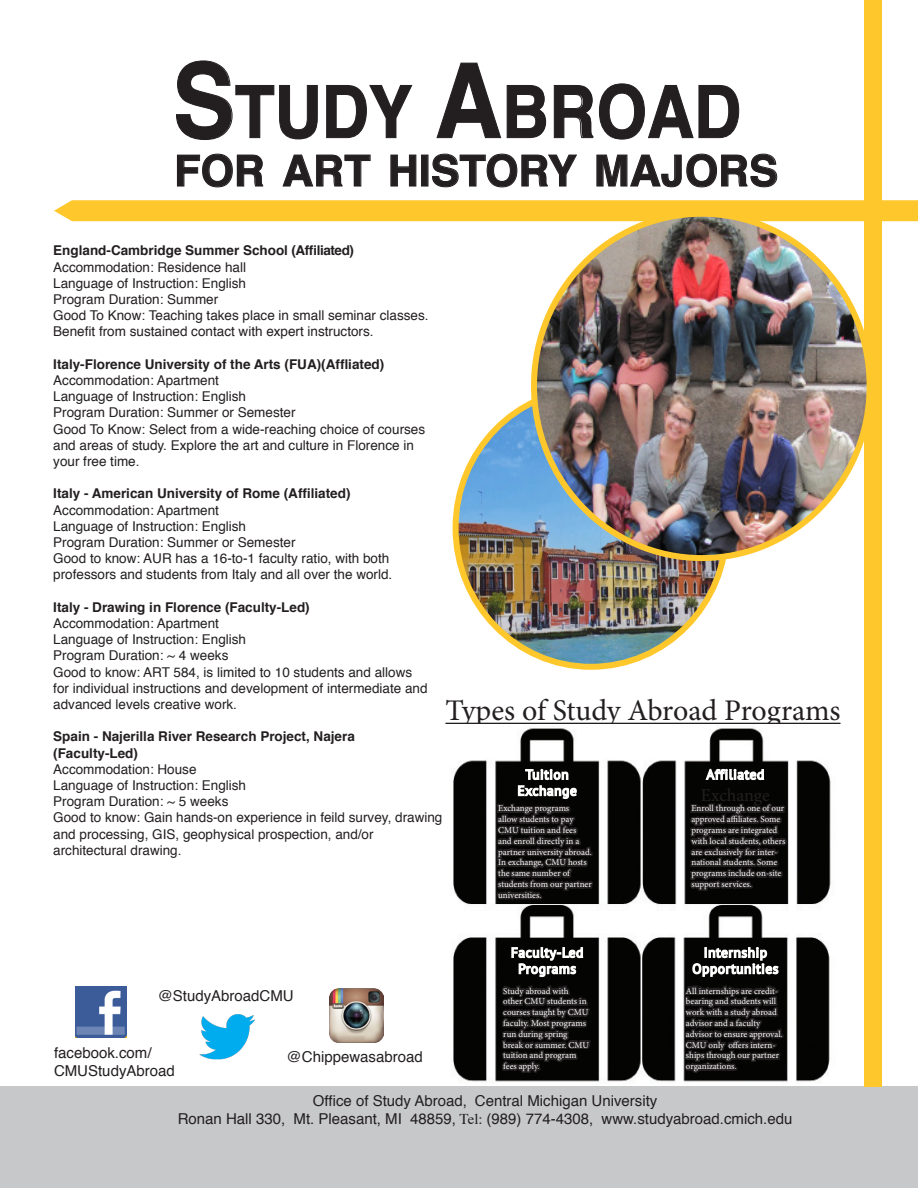
<style>
.page{position:relative;width:918px;height:1188px;background:#fff}
.page>*{position:absolute;margin:0;border:0;box-sizing:border-box;transform-origin:0 0}
.Study_Abroad-_page_1{font:700 72.45px "Helvetica";color:#231f20;scale:.9 1}
.Page_Heading_2{font:700 43.05px "Helvetica";color:#231f20}
.t1{font:30px "Minion Pro";letter-spacing:-.01em;color:#231f20}
.t2{font:18px "Minion Pro";letter-spacing:-.01em;color:#231f20}
.Process_heading{font:15px/18px "Helvetica";color:#231f20;text-align:center}
.t3{font:13.5px/16.2px "Helvetica";color:#231f20}
.t4{font:700 13.5px "Helvetica";color:#231f20}
.t5{font:9px/10.8px "Minion Pro";letter-spacing:-.005em;color:#fff}
.s1{font-size:103.5px}
.s2{font-family:"Times"}
</style>
<div class="page">
<hr style="left:446px;top:723px;width:395px;height:1px;background:#231f20">
<img style="left:456px;top:399px;width:270px;height:268px">
<div style="left:0;top:1087px;width:918px;height:101px;background:#c7c8ca"></div>
<div style="left:864px;top:0;width:17px;height:1087px;background:#fec82d"></div>
<div style="left:54px;top:200px;width:864px;height:21px;background:#fec82d"></div>
<svg style="left:176px;top:60px;width:142px;height:80px"></svg>
<svg style="left:326px;top:85px;width:87px;height:53px"></svg>
<svg style="left:436px;top:62px;width:110px;height:77px"></svg>
<svg style="left:554px;top:85px;width:39px;height:53px"></svg>
<svg style="left:599px;top:83px;width:140px;height:57px"></svg>
<svg style="left:177px;top:153px;width:86px;height:35px"></svg>
<svg style="left:282px;top:154px;width:89px;height:33px"></svg>
<svg style="left:390px;top:154px;width:27px;height:33px"></svg>
<div style="left:421px;top:155px;width:7px;height:31px;border:1px solid #231f20"></div>
<svg style="left:432px;top:153px;width:145px;height:35px"></svg>
<svg style="left:596px;top:153px;width:181px;height:35px"></svg>
<img style="left:453px;top:728px;width:378px;height:354px">
<svg style="left:704px;top:758px;width:61px;height:23px"></svg>
<svg style="left:495px;top:610px;width:100px;height:477px"></svg>
<svg style="left:682px;top:801px;width:107px;height:286px;background:#383737"></svg>
<img style="left:534px;top:214px;width:336px;height:344px">
<img style="left:75px;top:987px;width:51px;height:51px">
<img style="left:199px;top:1014px;width:56px;height:46px">
<img style="left:330px;top:989px;width:53px;height:54px">
<p class="Study_Abroad-_page_1" style="left:173px;top:54px;width:633px"><span class="s1">S</span>TUDY <span class="s1">A</span>BROAD</p>
<p class="Page_Heading_2" style="left:174px;top:136px;width:602px">FOR ART HISTORY MAJORS</p>
<p class="t4" style="left:53px;top:240px;width:302px">England-Cambridge Summer School (Affiliated)</p>
<p class="t3" style="left:53px;top:259px;width:194px">Accommodation: Residence hall</p>
<p class="t3" style="left:53px;top:275px;width:194px">Language of Instruction: English</p>
<p class="t3" style="left:53px;top:292px;width:167px">Program Duration: Summer</p>
<p class="t3" style="left:53px;top:308px;width:377px">Good To Know: Teaching takes place in small seminar classes.<br>Benefit from sustained contact with expert instructors.</p>
<p class="t4" style="left:53px;top:353px;width:333px">Italy-Florence University of the Arts (FUA)(Affliated)</p>
<p class="t3" style="left:53px;top:373px;width:167px">Accommodation: Apartment</p>
<p class="t3" style="left:53px;top:389px;width:194px">Language of Instruction: English</p>
<p class="t3" style="left:53px;top:405px;width:244px">Program Duration: Summer or Semester</p>
<p class="t3" style="left:53px;top:421px;width:373px">Good To Know: Select from a wide-reaching choice of courses and areas of study. Explore the art and culture in Florence in your free time.</p>
<p class="t4" style="left:53px;top:483px;width:299px">Italy - American University of Rome (Affiliated)</p>
<p class="t3" style="left:53px;top:502px;width:167px">Accommodation: Apartment</p>
<p class="t3" style="left:53px;top:518px;width:194px">Language of Instruction: English</p>
<p class="t3" style="left:53px;top:535px;width:244px">Program Duration: Summer or Semester</p>
<p class="t3" style="left:53px;top:551px;width:338px">Good to know: AUR has a 16-to-1 faculty ratio, with both</p>
<p class="t3" style="left:53px;top:567px;width:341px">professors and students from Italy and all over the world.</p>
<p class="t4" style="left:53px;top:596px;width:258px">Italy - Drawing in Florence (Faculty-Led)</p>
<p class="t3" style="left:53px;top:616px;width:167px">Accommodation: Apartment</p>
<p class="t3" style="left:53px;top:632px;width:194px">Language of Instruction: English</p>
<p class="t3" style="left:53px;top:648px;width:177px">Program Duration: ~ 4 weeks</p>
<p class="t3" style="left:53px;top:664px;width:376px">Good to know: ART 584, is limited to 10 students and allows for individual instructions and development of intermediate and advanced levels creative work.</p>
<p class="t4" style="left:53px;top:726px;width:303px">Spain - Najerilla River Research Project, Najera</p>
<p class="t4" style="left:53px;top:742px;width:86px">(Faculty-Led)</p>
<p class="t3" style="left:53px;top:761px;width:145px">Accommodation: House</p>
<p class="t3" style="left:53px;top:778px;width:194px">Language of Instruction: English</p>
<p class="t3" style="left:53px;top:794px;width:177px">Program Duration: ~ 5 weeks</p>
<p class="t3" style="left:53px;top:810px;width:391px">Good to know: Gain hands-on experience in feild survey, drawing and processing, GIS, geophysical prospection, and/or</p>
<p class="t3" style="left:53px;top:842px;width:130px">architectural drawing.</p>
<p class="t1" style="left:446px;top:691px;width:397px">Types of Study Abroad Programs</p>
<p class="t2" style="left:701px;top:783px;width:71px">Exchange</p>
<p class="t5" style="left:692px;top:803px;width:95px">Enroll through one of our approved affiliates. Some programs are integrated with local students, others are exclusively for inter&shy;national students. Some programs include on-site support services.</p>
<p class="t5" style="left:498px;top:803px;width:95px">Exchange programs<br>allow students to pay<br>CMU tuition and fees and enroll directly in a partner university abroad.<br>In exchange, CMU hosts the same number of students from our partner universities.</p>
<p class="Process_heading" style="left:158px;top:987px;width:138px">@StudyAbroadCMU</p>
<p class="Process_heading" style="left:54px;top:1044px;width:122px;text-align:left">facebook.com/<br>CMUStudyAbroad</p>
<p class="Process_heading" style="left:287px;top:1049px;width:138px">@Chippewasabroad</p>
<p class="t5" style="left:503px;top:985px;width:87px">Study abroad with other CMU students in courses taught by CMU faculty. Most programs run during spring break or summer. CMU tuition and program fees apply.</p>
<p class="t5" style="left:686px;top:985px;width:98px">All internships are credit&shy;bearing and students will work with a study abroad advisor and a faculty advisor to ensure approval.<br>CMU only offers intern&shy;ships through our partner organizations.</p>
<p class="Process_heading" style="left:178px;top:1092px;width:616px">Office of Study Abroad, Central Michigan University<br>Ronan Hall 330, Mt. Pleasant, MI 48859, <span class="s2">Tel:</span> (989) 774-4308, www.studyabroad.cmich.edu</p>
</div>
